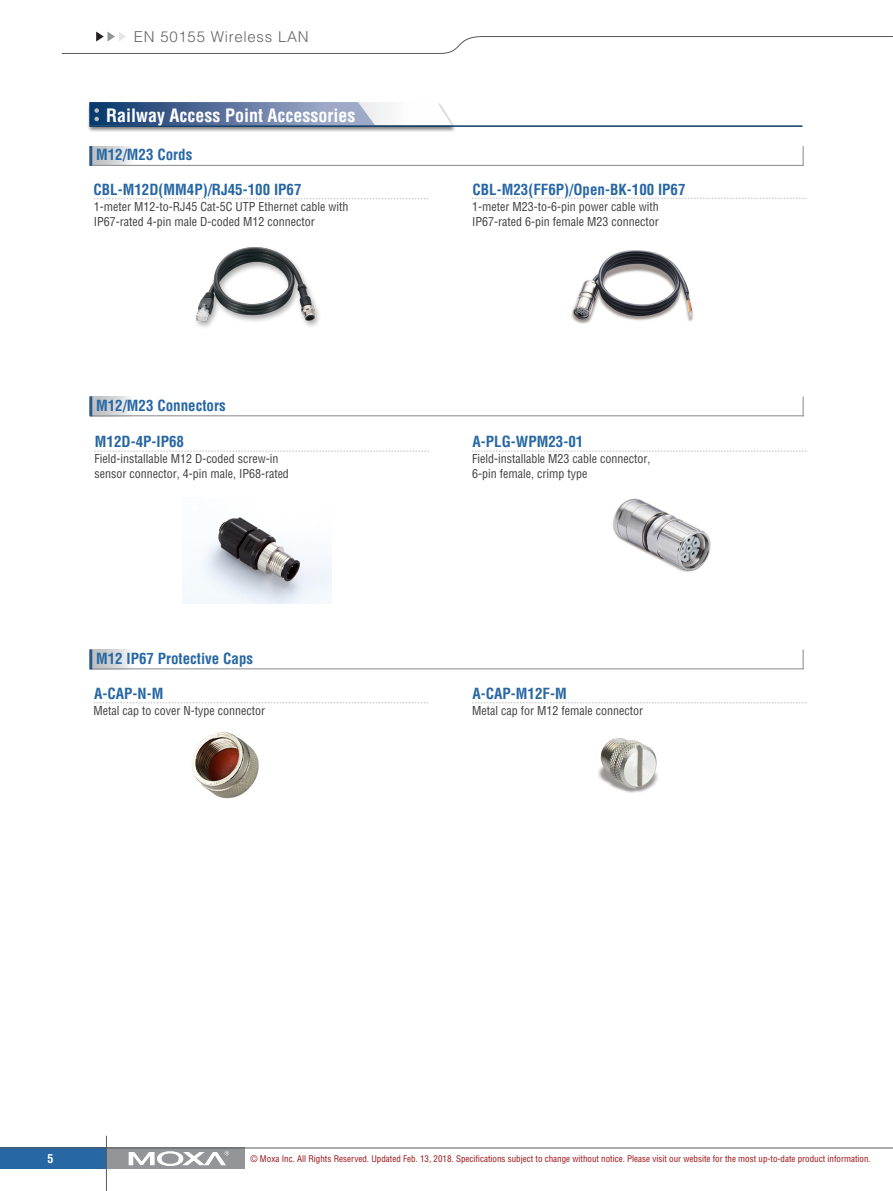
<style>
.page{position:relative;width:893px;height:1191px;background:#fff}
.page>*{position:absolute;margin:0;border:0;box-sizing:border-box;transform-origin:0 0}
.topic{font:700 condensed 18px "Helvetica";color:#fff}
.t1{font:700 condensed 15px "Helvetica";color:#2767a4}
.t2{font:300 15px "Helvetica";letter-spacing:.05em;color:#636366}
.copy_bold_regular{font:condensed 12px/15px "Helvetica";color:#3e3e3f}
.t3{font:700 condensed 12px "Helvetica";color:#fff}
.certification_notice{font:condensed 9px "Helvetica";color:#9a1317}
</style>
<div class="page">
<div style="left:0;top:1147px;width:106px;height:22px;background:#2767a4"></div>
<div style="left:106px;top:1147px;width:138px;height:22px;background:#939598"></div>
<hr style="left:0;top:1147px;width:893px;height:1px;background:#57585a">
<svg style="left:129px;top:1151px;width:100px;height:15px"></svg>
<hr style="left:106px;top:1135px;width:1px;height:56px;background:#59595c">
<svg style="left:61px;top:32px;width:832px;height:22px"></svg>
<svg style="left:472px;top:198px;width:335px;height:1px"></svg>
<svg style="left:94px;top:198px;width:335px;height:1px"></svg>
<svg style="left:94px;top:451px;width:335px;height:1px"></svg>
<svg style="left:472px;top:702px;width:335px;height:1px"></svg>
<svg style="left:94px;top:702px;width:334px;height:1px"></svg>
<svg style="left:472px;top:451px;width:335px;height:1px"></svg>
<svg style="left:92px;top:146px;width:47px;height:19px"></svg>
<hr style="left:90px;top:165px;width:714px;height:1px;background:#939598">
<hr style="left:89px;top:146px;width:3px;height:20px;background:#2d5a88">
<hr style="left:802px;top:146px;width:2px;height:20px;background:#939598">
<div style="left:87px;top:102px;width:369px;height:30px;background:#231f20;opacity:.35"></div>
<hr style="left:89px;top:125px;width:713px;height:2px;background:#08396b">
<svg style="left:89px;top:102px;width:363px;height:24px"></svg>
<svg style="left:92px;top:396px;width:38px;height:19px"></svg>
<hr style="left:90px;top:415px;width:714px;height:1px;background:#939598">
<hr style="left:89px;top:396px;width:3px;height:20px;background:#2d5a88">
<hr style="left:802px;top:396px;width:2px;height:20px;background:#939598">
<svg style="left:92px;top:649px;width:38px;height:19px"></svg>
<hr style="left:90px;top:668px;width:714px;height:1px;background:#939598">
<hr style="left:89px;top:649px;width:3px;height:20px;background:#2d5a88">
<hr style="left:802px;top:649px;width:2px;height:20px;background:#939598">
<img style="left:196px;top:247px;width:123px;height:80px">
<img style="left:571px;top:251px;width:123px;height:73px">
<img style="left:183px;top:504px;width:149px;height:99px">
<img style="left:612px;top:498px;width:99px;height:74px">
<img style="left:598px;top:738px;width:60px;height:55px">
<img style="left:192px;top:732px;width:67px;height:67px">
<p class="t2" style="left:134px;top:28px;width:176px">EN 50155 Wireless LAN</p>
<p class="topic" style="left:106px;top:104px;width:251px">Railway Access Point Accessories</p>
<p class="t1" style="left:96px;top:146px;width:98px">M12/M23 Cords</p>
<p class="t1" style="left:94px;top:180px;width:209px">CBL-M12D(MM4P)/RJ45-100 IP67</p>
<p class="copy_bold_regular" style="left:94px;top:199px;width:256px">1-meter M12-to-RJ45 Cat-5C UTP Ethernet cable with<br>IP67-rated 4-pin male D-coded M12 connector</p>
<p class="t1" style="left:96px;top:396px;width:131px">M12/M23 Connectors</p>
<p class="t1" style="left:95px;top:433px;width:91px">M12D-4P-IP68</p>
<p class="copy_bold_regular" style="left:94px;top:451px;width:196px">Field-installable M12 D-coded screw-in sensor connector, 4-pin male, IP68-rated</p>
<p class="t1" style="left:96px;top:649px;width:159px">M12 IP67 Protective Caps</p>
<p class="t1" style="left:94px;top:684px;width:71px">A-CAP-N-M</p>
<p class="copy_bold_regular" style="left:94px;top:702px;width:173px">Metal cap to cover N-type connector</p>
<p class="t1" style="left:473px;top:180px;width:214px">CBL-M23(FF6P)/Open-BK-100 IP67</p>
<p class="copy_bold_regular" style="left:472px;top:199px;width:188px">1-meter M23-to-6-pin power cable with<br>IP67-rated 6-pin female M23 connector</p>
<p class="t1" style="left:473px;top:433px;width:112px">A-PLG-WPM23-01</p>
<p class="copy_bold_regular" style="left:472px;top:451px;width:180px">Field-installable M23 cable connector,<br>6-pin female, crimp type</p>
<p class="t1" style="left:473px;top:684px;width:96px">A-CAP-M12F-M</p>
<p class="copy_bold_regular" style="left:472px;top:702px;width:172px">Metal cap for M12 female connector</p>
<p class="t3" style="left:47px;top:1151px;width:8px">5</p>
<p class="certification_notice" style="left:250px;top:1153px;width:622px">© Moxa Inc. All Rights Reserved. Updated Feb. 13, 2018. Specifications subject to change without notice. Please visit our website for the most up-to-date product information.</p>
</div>
